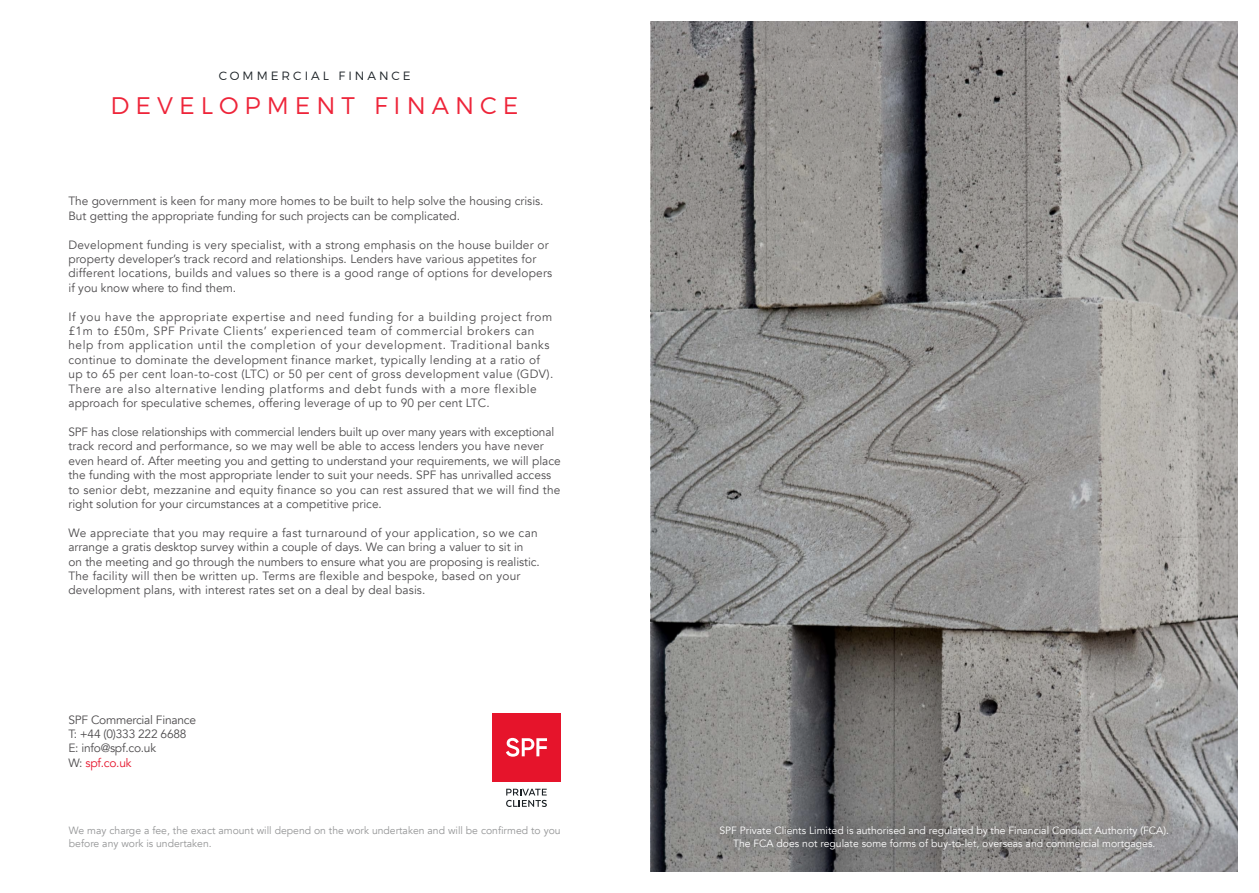
<style>
.page{position:relative;width:1259px;height:893px;background:#fff}
.page>*{position:absolute;margin:0;border:0;box-sizing:border-box;transform-origin:0 0}
.t1{font:300 24px "Montserrat";letter-spacing:.25em;color:#ee2439}
.t2{font:12px/14.4px "Avenir";letter-spacing:.01em;color:#4d4b4d}
.t3{font:12px/14.4px "Avenir";letter-spacing:.05em;color:#4d4b4d}
.t4{font:12px/14.4px "Avenir";letter-spacing:-.02em;color:#4d4b4d}
.t5{font:300 12px "Montserrat";letter-spacing:.25em;color:#1c2226}
.t6{font:10.5px/12.6px "Avenir";color:#fff;text-align:center}
.t7{font:10.5px/12.6px "Avenir";color:#949596}
.s1{color:#e6142b}
</style>
<div class="page">
<svg style="left:651px;top:21px;width:586px;height:851px;background:#908e8c"></svg>
<div style="left:707px;top:813px;width:472px;height:49px;background:#000;opacity:.75"></div>
<div style="left:492px;top:713px;width:68px;height:68px;background:#e6142b"></div>
<svg style="left:506px;top:738px;width:41px;height:19px"></svg>
<svg style="left:506px;top:789px;width:41px;height:18px"></svg>
<p class="t5" style="left:219px;top:66px;width:194px">COMMERCIAL FINANCE</p>
<h1 class="t1" style="left:111px;top:86px;width:409px">DEVELOPMENT FINANCE</h1>
<p class="t2" style="left:68px;top:194px;width:477px">The government is keen for many more homes to be built to help solve the housing crisis.<br>But getting the appropriate funding for such projects can be complicated.</p>
<p class="t2" style="left:68px;top:238px;width:485px">Development funding is very specialist, with a strong emphasis on the house builder or property developer’s track record and relationships. Lenders have various appetites for different locations, builds and values so there is a good range of options for developers if you know where to find them.</p>
<p class="t3" style="left:68px;top:310px;width:486px">If you have the appropriate expertise and need funding for a building project from £1m to £50m, SPF Private Clients’ experienced team of commercial brokers can help from application until the completion of your development. Traditional banks continue to dominate the development finance market, typically lending at a ratio of up to 65 per cent loan-to-cost (LTC) or 50 per cent of gross development value (GDV).<br>There are also alternative lending platforms and debt funds with a more flexible approach for speculative schemes, offering leverage of up to 90 per cent LTC.</p>
<p class="t2" style="left:68px;top:425px;width:494px">SPF has close relationships with commercial lenders built up over many years with exceptional track record and performance, so we may well be able to access lenders you have never even heard of. After meeting you and getting to understand your requirements, we will place the funding with the most appropriate lender to suit your needs. SPF has unrivalled access to senior debt, mezzanine and equity finance so you can rest assured that we will find the right solution for your circumstances at a competitive price.</p>
<p class="t2" style="left:68px;top:526px;width:473px">We appreciate that you may require a fast turnaround of your application, so we can arrange a gratis desktop survey within a couple of days. We can bring a valuer to sit in on the meeting and go through the numbers to ensure what you are proposing is realistic.<br>The facility will then be written up. Terms are flexible and bespoke, based on your development plans, with interest rates set on a deal by deal basis.</p>
<p class="t4" style="left:68px;top:712px;width:129px">SPF Commercial Finance<br>T: +44 (0)333 222 6688<br>E: info@spf.co.uk<br>W: <span class="s1">spf.co.uk</span></p>
<p class="t7" style="left:69px;top:824px;width:493px">We may charge a fee, the exact amount will depend on the work undertaken and will be confirmed to you before any work is undertaken.</p>
<p class="t6" style="left:719px;top:824px;width:451px">SPF Private Clients Limited is authorised and regulated by the Financial Conduct Authority (FCA).<br>The FCA does not regulate some forms of buy-to-let, overseas and commercial mortgages.</p>
</div>
